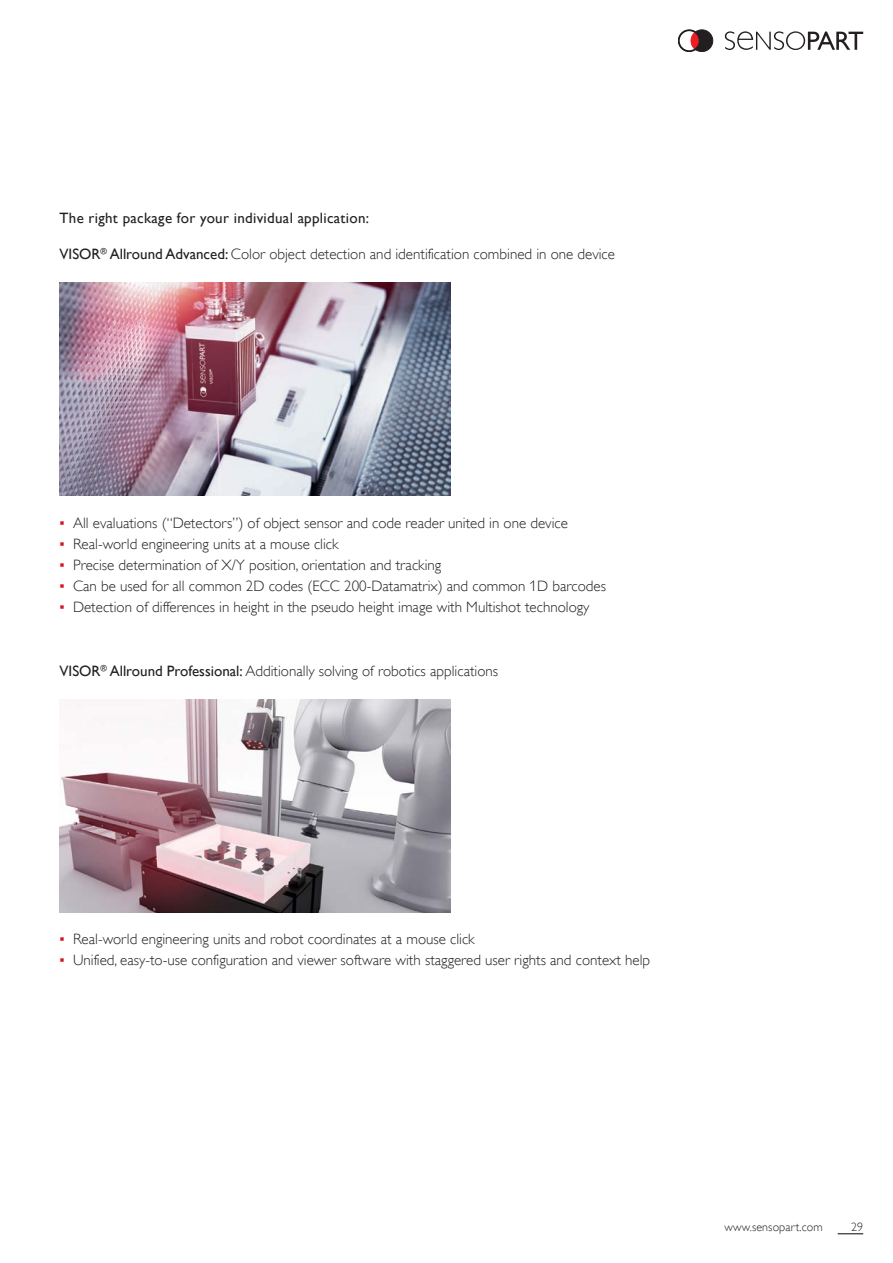
<style>
.page{position:relative;width:893px;height:1263px;background:#fff}
.page>*{position:absolute;margin:0;border:0;box-sizing:border-box;transform-origin:0 0}
.SP_Copy{font:300 15px "Gill Alt One";color:#231f20}
.SP_Copy-2{font:15px "Gill Alt One";letter-spacing:.02em;color:#231f20}
.t1{font:300 12px "Gill Alt One";letter-spacing:.01em;color:#231f20}
.s1{font-weight:400}
.s2{font-family:"Arial";font-weight:400;color:#d7171f}
</style>
<div class="page">
<svg style="left:725px;top:31px;width:138px;height:19px"></svg>
<svg style="left:678px;top:30px;width:35px;height:22px"></svg>
<svg style="left:838px;top:1233px;width:25px;height:1px"></svg>
<img style="left:60px;top:283px;width:391px;height:212px">
<img style="left:60px;top:699px;width:391px;height:213px">
<p class="SP_Copy-2" style="left:60px;top:209px;width:311px">The right package for your individual application:</p>
<p class="SP_Copy" style="left:60px;top:245px;width:557px"><span class="s1">VISOR</span><sup>®</sup> <span class="s1">Allround Advanced:</span> Color object detection and identification combined in one device</p>
<p class="SP_Copy" style="left:60px;top:514px;width:510px"><span class="s2">▪</span> All evaluations (“Detectors”) of object sensor and code reader united in one device</p>
<p class="SP_Copy" style="left:60px;top:535px;width:281px"><span class="s2">▪</span> Real-world engineering units at a mouse click</p>
<p class="SP_Copy" style="left:60px;top:556px;width:383px"><span class="s2">▪</span> Precise determination of X/Y position, orientation and tracking</p>
<p class="SP_Copy" style="left:60px;top:577px;width:548px"><span class="s2">▪</span> Can be used for all common 2D codes (ECC 200-Datamatrix) and common 1D barcodes</p>
<p class="SP_Copy" style="left:60px;top:598px;width:531px"><span class="s2">▪</span> Detection of differences in height in the pseudo height image with Multishot technology</p>
<p class="SP_Copy" style="left:60px;top:662px;width:440px"><span class="s1">VISOR</span><sup>®</sup> <span class="s1">Allround Professional:</span> Additionally solving of robotics applications</p>
<p class="SP_Copy" style="left:60px;top:930px;width:417px"><span class="s2">▪</span> Real-world engineering units and robot coordinates at a mouse click</p>
<p class="SP_Copy" style="left:60px;top:951px;width:592px"><span class="s2">▪</span> Unified, easy-to-use configuration and viewer software with staggered user rights and context help</p>
<p class="t1" style="left:725px;top:1220px;width:100px">www.sensopart.com</p>
<p class="t1" style="left:851px;top:1220px;width:14px">29</p>
</div>
